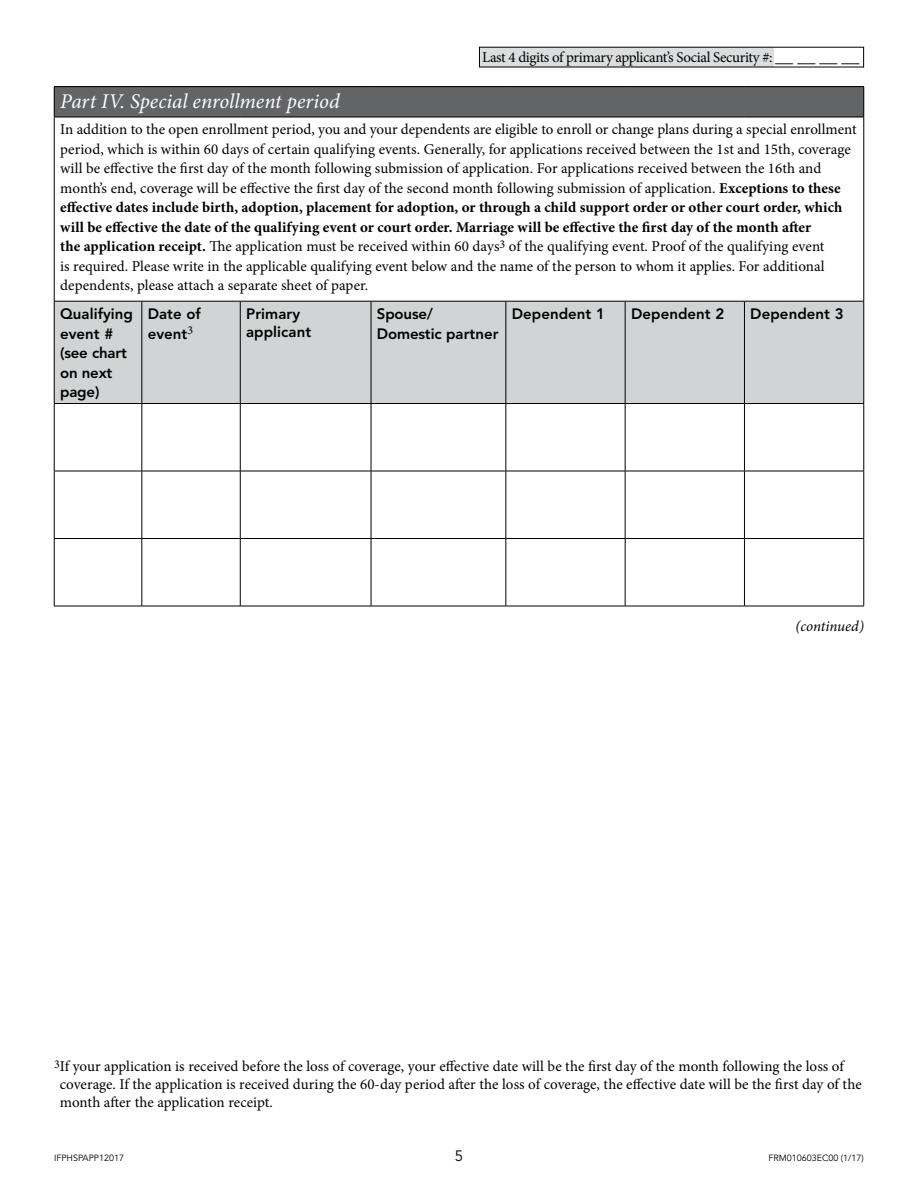
<style>
.page{position:relative;width:918px;height:1188px;background:#fff}
.page>*{position:absolute;margin:0;border:0;box-sizing:border-box;transform-origin:0 0}
.t1{font:italic 21px "Minion Pro";color:#fff}
.t2{font:15px/19.5px "Minion Pro";color:#000}
.t3{font:800 15px/19.5px "Avenir LT Std";letter-spacing:.005em;color:#000}
.t4{font:15px "Minion Pro";letter-spacing:-.025em;color:#000}
.t5{font:italic 15px "Minion Pro";letter-spacing:-.005em;color:#000}
.t6{font:15px "Avenir LT Std";color:#000}
.t7{font:9px "Avenir LT Std";color:#000}
.s1{font-size:18px}
.s2{font-weight:700}
</style>
<div class="page">
<div style="left:479px;top:48px;width:294px;height:19px;background:#dcddde"></div>
<div style="left:54px;top:87px;width:810px;height:30px;background:#636466"></div>
<div style="left:55px;top:302px;width:809px;height:101px;background:#d1d3d4"></div>
<hr style="left:54px;top:117px;width:1px;height:184px;background:#000">
<hr style="left:864px;top:117px;width:1px;height:184px;background:#000">
<hr style="left:54px;top:301px;width:88px;height:1px;background:#000">
<hr style="left:142px;top:301px;width:98px;height:1px;background:#000">
<hr style="left:240px;top:301px;width:131px;height:1px;background:#000">
<hr style="left:371px;top:301px;width:135px;height:1px;background:#000">
<hr style="left:371px;top:301px;width:1px;height:102px;background:#000">
<hr style="left:506px;top:301px;width:119px;height:1px;background:#000">
<hr style="left:506px;top:301px;width:1px;height:102px;background:#000">
<hr style="left:625px;top:301px;width:119px;height:1px;background:#000">
<hr style="left:625px;top:301px;width:1px;height:102px;background:#000">
<hr style="left:744px;top:301px;width:120px;height:1px;background:#000">
<hr style="left:744px;top:301px;width:1px;height:102px;background:#000">
<hr style="left:54px;top:404px;width:1px;height:67px;background:#000">
<hr style="left:142px;top:404px;width:1px;height:67px;background:#000">
<hr style="left:240px;top:404px;width:1px;height:67px;background:#000">
<hr style="left:371px;top:404px;width:1px;height:67px;background:#000">
<hr style="left:506px;top:404px;width:1px;height:67px;background:#000">
<hr style="left:625px;top:404px;width:1px;height:67px;background:#000">
<hr style="left:744px;top:404px;width:1px;height:67px;background:#000">
<hr style="left:864px;top:404px;width:1px;height:67px;background:#000">
<hr style="left:54px;top:471px;width:88px;height:1px;background:#000">
<hr style="left:54px;top:471px;width:1px;height:67px;background:#000">
<hr style="left:142px;top:471px;width:98px;height:1px;background:#000">
<hr style="left:142px;top:471px;width:1px;height:67px;background:#000">
<hr style="left:240px;top:471px;width:131px;height:1px;background:#000">
<hr style="left:240px;top:471px;width:1px;height:67px;background:#000">
<hr style="left:371px;top:471px;width:135px;height:1px;background:#000">
<hr style="left:371px;top:471px;width:1px;height:67px;background:#000">
<hr style="left:506px;top:471px;width:119px;height:1px;background:#000">
<hr style="left:506px;top:471px;width:1px;height:67px;background:#000">
<hr style="left:625px;top:471px;width:119px;height:1px;background:#000">
<hr style="left:625px;top:471px;width:1px;height:67px;background:#000">
<hr style="left:744px;top:471px;width:120px;height:1px;background:#000">
<hr style="left:744px;top:471px;width:1px;height:67px;background:#000">
<hr style="left:864px;top:471px;width:1px;height:67px;background:#000">
<hr style="left:54px;top:538px;width:88px;height:1px;background:#000">
<hr style="left:54px;top:539px;width:1px;height:67px;background:#000">
<hr style="left:142px;top:538px;width:98px;height:1px;background:#000">
<hr style="left:142px;top:539px;width:1px;height:67px;background:#000">
<hr style="left:240px;top:538px;width:131px;height:1px;background:#000">
<hr style="left:240px;top:539px;width:1px;height:67px;background:#000">
<hr style="left:371px;top:538px;width:135px;height:1px;background:#000">
<hr style="left:371px;top:539px;width:1px;height:67px;background:#000">
<hr style="left:506px;top:538px;width:119px;height:1px;background:#000">
<hr style="left:506px;top:539px;width:1px;height:67px;background:#000">
<hr style="left:625px;top:538px;width:119px;height:1px;background:#000">
<hr style="left:625px;top:539px;width:1px;height:67px;background:#000">
<hr style="left:744px;top:538px;width:120px;height:1px;background:#000">
<hr style="left:744px;top:539px;width:1px;height:67px;background:#000">
<hr style="left:864px;top:539px;width:1px;height:67px;background:#000">
<hr style="left:54px;top:606px;width:88px;height:1px;background:#000">
<hr style="left:142px;top:606px;width:98px;height:1px;background:#000">
<hr style="left:240px;top:606px;width:131px;height:1px;background:#000">
<hr style="left:371px;top:606px;width:135px;height:1px;background:#000">
<hr style="left:506px;top:606px;width:119px;height:1px;background:#000">
<hr style="left:625px;top:606px;width:119px;height:1px;background:#000">
<hr style="left:744px;top:606px;width:120px;height:1px;background:#000">
<hr style="left:54px;top:87px;width:1px;height:30px;background:#000">
<hr style="left:54px;top:117px;width:88px;height:1px;background:#000">
<hr style="left:142px;top:117px;width:98px;height:1px;background:#000">
<hr style="left:240px;top:117px;width:131px;height:1px;background:#000">
<hr style="left:371px;top:117px;width:135px;height:1px;background:#000">
<hr style="left:506px;top:117px;width:119px;height:1px;background:#000">
<hr style="left:625px;top:117px;width:119px;height:1px;background:#000">
<hr style="left:744px;top:117px;width:120px;height:1px;background:#000">
<hr style="left:864px;top:87px;width:1px;height:30px;background:#000">
<hr style="left:54px;top:301px;width:1px;height:102px;background:#000">
<hr style="left:142px;top:301px;width:1px;height:102px;background:#000">
<hr style="left:240px;top:301px;width:1px;height:102px;background:#000">
<hr style="left:864px;top:301px;width:1px;height:102px;background:#000">
<hr style="left:54px;top:403px;width:88px;height:1px;background:#000">
<hr style="left:142px;top:403px;width:98px;height:1px;background:#000">
<hr style="left:240px;top:403px;width:131px;height:1px;background:#000">
<hr style="left:371px;top:403px;width:135px;height:1px;background:#000">
<hr style="left:506px;top:403px;width:119px;height:1px;background:#000">
<hr style="left:625px;top:403px;width:119px;height:1px;background:#000">
<hr style="left:744px;top:403px;width:120px;height:1px;background:#000">
<hr style="left:54px;top:86px;width:88px;height:1px;background:#000">
<hr style="left:142px;top:86px;width:98px;height:1px;background:#000">
<hr style="left:240px;top:86px;width:131px;height:1px;background:#000">
<hr style="left:371px;top:86px;width:135px;height:1px;background:#000">
<hr style="left:506px;top:86px;width:119px;height:1px;background:#000">
<hr style="left:625px;top:86px;width:119px;height:1px;background:#000">
<hr style="left:744px;top:86px;width:120px;height:1px;background:#000">
<p class="t4" style="left:482px;top:47px;width:379px">Last 4 digits of primary applicant’s Social Security #: <span class="s1">__ __ __ __</span></p>
<h1 class="t1" style="left:60px;top:87px;width:281px">Part IV. Special enrollment period</h1>
<p class="t2" style="left:60px;top:120px;width:798px">In addition to the open enrollment period, you and your dependents are eligible to enroll or change plans during a special enrollment period, which is within 60 days of certain qualifying events. Generally, for applications received between the 1st and 15th, coverage will be effective the first day of the month following submission of application. For applications received between the 16th and month’s end, coverage will be effective the first day of the second month following submission of application. <span class="s2">Exceptions to these effective dates include birth, adoption, placement for adoption, or through a child support order or other court order, which will be effective the date of the qualifying event or court order. Marriage will be effective the first day of the month after<br>the application receipt.</span> The application must be received within 60 days<sup>3</sup> of the qualifying event. Proof of the qualifying event<br>is required. Please write in the applicable qualifying event below and the name of the person to whom it applies. For additional dependents, please attach a separate sheet of paper.</p>
<p class="t3" style="left:60px;top:304px;width:74px">Qualifying event # (see chart on next page)</p>
<p class="t3" style="left:148px;top:304px;width:55px">Date of event<sup>3</sup></p>
<p class="t3" style="left:246px;top:305px;width:67px;line-height:18px">Primary applicant</p>
<p class="t3" style="left:377px;top:304px;width:123px">Spouse/<br>Domestic partner</p>
<p class="t3" style="left:512px;top:304px;width:95px">Dependent 1</p>
<p class="t3" style="left:631px;top:304px;width:95px">Dependent 2</p>
<p class="t3" style="left:750px;top:304px;width:95px">Dependent 3</p>
<p class="t5" style="left:795px;top:616px;width:70px">(continued)</p>
<p class="t2" style="left:60px;top:1057px;width:803px;line-height:18px;text-indent:-6px"><sup>3</sup>If your application is received before the loss of coverage, your effective date will be the first day of the month following the loss of coverage. If the application is received during the 60-day period after the loss of coverage, the effective date will be the first day of the month after the application receipt.</p>
<p class="t7" style="left:54px;top:1153px;width:72px">IFPHSPAPP12017</p>
<p class="t6" style="left:455px;top:1147px;width:10px">5</p>
<p class="t7" style="left:768px;top:1153px;width:97px">FRM010603EC00 (1/17)</p>
</div>
